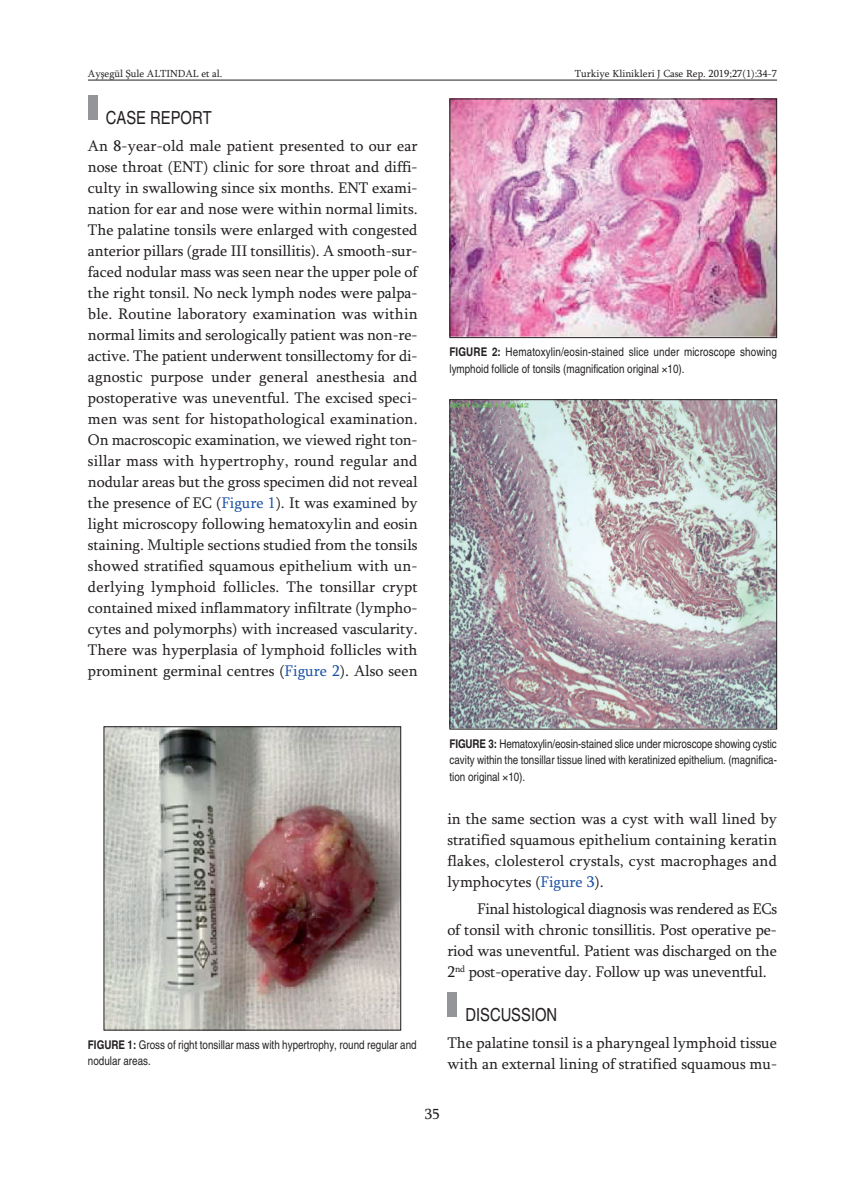
<style>
.page{position:relative;width:865px;height:1197px;background:#fff}
.page>*{position:absolute;margin:0;border:0;box-sizing:border-box;transform-origin:0 0}
.t1{font:condensed 18px "Helvetica";color:#231f20}
.t2{font:15.75px/21px "Sylfaen";color:#231f20;text-align:justify}
.t3{font:15px "Sylfaen";color:#231f20}
.t4{font:condensed 12px/16.5px "Helvetica";color:#231f20}
.t5{font:10.5px "Sylfaen";color:#231f20}
.s1{color:#1c52a4}
.s2{font-weight:700}
</style>
<div class="page">
<div style="left:447px;top:992px;width:9px;height:25px;background:#939598"></div>
<div style="left:88px;top:95px;width:9px;height:25px;background:#939598"></div>
<hr style="left:88px;top:80px;width:689px;height:1px;background:#231f20">
<img style="left:106px;top:728px;width:293px;height:300px">
<div style="left:104px;top:726px;width:297px;height:304px;border:1px solid #231f20"></div>
<img style="left:451px;top:101px;width:324px;height:235px">
<div style="left:449px;top:99px;width:328px;height:239px;border:1px solid #231f20"></div>
<img style="left:451px;top:401px;width:324px;height:326px">
<div style="left:449px;top:399px;width:328px;height:330px;border:1px solid #231f20"></div>
<p class="t5" style="left:88px;top:67px;width:136px">Ayşegül Şule ALTINDAL et al.</p>
<p class="t5" style="left:575px;top:67px;width:204px">Turkiye Klinikleri J Case Rep. 2019;27(1):34-7</p>
<p class="t1" style="left:106px;top:107px;width:107px">CASE REPORT</p>
<p class="t2" style="left:88px;top:135px;width:331px">An 8-year-old male patient presented to our ear nose throat (ENT) clinic for sore throat and diffi&shy;culty in swallowing since six months. ENT exami&shy;nation for ear and nose were within normal limits.<br>The palatine tonsils were enlarged with congested anterior pillars (grade III tonsillitis). A smooth-sur&shy;faced nodular mass was seen near the upper pole of the right tonsil. No neck lymph nodes were palpa&shy;ble. Routine laboratory examination was within normal limits and serologically patient was non-re&shy;active. The patient underwent tonsillectomy for di&shy;agnostic purpose under general anesthesia and postoperative was uneventful. The excised speci&shy;men was sent for histopathological examination.<br>On macroscopic examination, we viewed right ton&shy;sillar mass with hypertrophy, round regular and nodular areas but the gross specimen did not reveal the presence of EC (<span class="s1">Figure 1</span>). It was examined by light microscopy following hematoxylin and eosin staining. Multiple sections studied from the tonsils showed stratified squamous epithelium with un&shy;derlying lymphoid follicles. The tonsillar crypt contained mixed inflammatory infiltrate (lympho&shy;cytes and polymorphs) with increased vascularity.<br>There was hyperplasia of lymphoid follicles with prominent germinal centres (<span class="s1">Figure 2</span>). Also seen</p>
<p class="t4" style="left:449px;top:344px;width:329px"><span class="s2">FIGURE 2:</span> Hematoxylin/eosin-stained slice under microscope showing lymphoid follicle of tonsils (magnification original ×10).</p>
<p class="t4" style="left:88px;top:1036px;width:330px"><span class="s2">FIGURE 1:</span> Gross of right tonsillar mass with hypertrophy, round regular and nodular areas.</p>
<p class="t4" style="left:449px;top:735px;width:329px;text-align:justify"><span class="s2">FIGURE 3:</span> Hematoxylin/eosin-stained slice under microscope showing cystic cavity within the tonsillar tissue lined with keratinized epithelium. (magnifica&shy;tion original ×10).</p>
<p class="t2" style="left:447px;top:807px;width:331px">in the same section was a cyst with wall lined by stratified squamous epithelium containing keratin flakes, clolesterol crystals, cyst macrophages and lymphocytes (<span class="s1">Figure 3</span>).</p>
<p class="t2" style="left:447px;top:898px;width:331px;text-indent:30px">Final histological diagnosis was rendered as ECs of tonsil with chronic tonsillitis. Post operative pe&shy;riod was uneventful. Patient was discharged on the 2<sup>nd</sup> post-operative day. Follow up was uneventful.</p>
<p class="t1" style="left:465px;top:1003px;width:93px">DISCUSSION</p>
<p class="t2" style="left:447px;top:1032px;width:331px">The palatine tonsil is a pharyngeal lymphoid tissue with an external lining of stratified squamous mu-</p>
<p class="t3" style="left:425px;top:1104px;width:16px">35</p>
</div>
